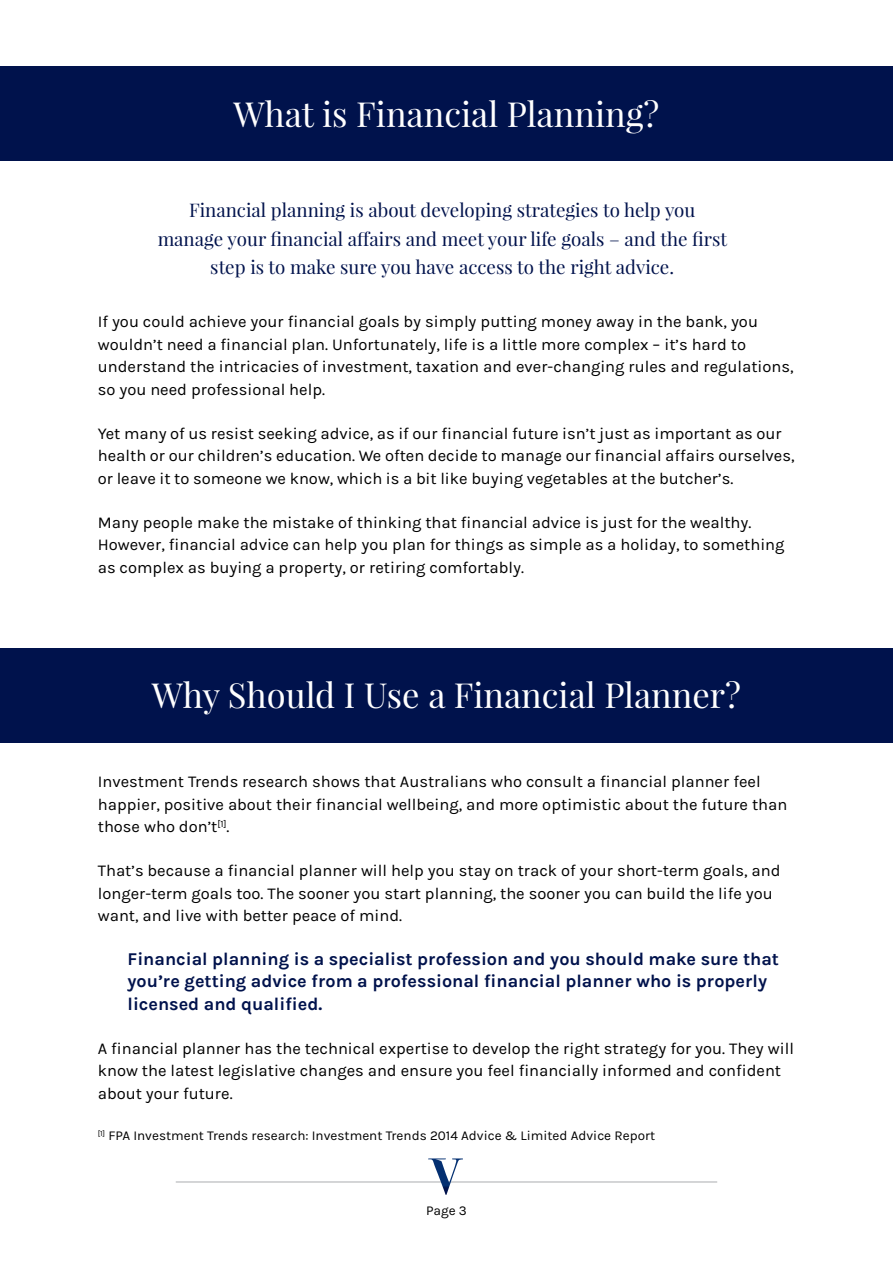
<style>
.page{position:relative;width:893px;height:1263px;background:#fff}
.page>*{position:absolute;margin:0;border:0;box-sizing:border-box;transform-origin:0 0}
.t1{font:34.5px "Playfair Display";color:#fff}
.t2{font:18.75px/28.5px "Playfair Display";color:#00124c;text-align:center}
.t3{font:700 18px/22.5px "Karla";color:#00124c}
.t4{font:16.5px/22.5px "Karla";color:#000}
.t5{font:13.5px "Karla";color:#000}
</style>
<div class="page">
<hr style="left:176px;top:1181px;width:541px;height:2px;background:#c7c8ca">
<svg style="left:428px;top:1158px;width:35px;height:37px"></svg>
<div style="left:0;top:66px;width:893px;height:95px;background:#00124c"></div>
<div style="left:0;top:648px;width:893px;height:94px;background:#00124c"></div>
<h1 class="t1" style="left:233px;top:92px;width:427px">What is Financial Planning?</h1>
<p class="t2" style="left:158px;top:196px;width:571px">Financial planning is about developing strategies to help you manage your financial affairs and meet your life goals – and the first step is to make sure you have access to the right advice.</p>
<p class="t4" style="left:98px;top:311px;width:697px">If you could achieve your financial goals by simply putting money away in the bank, you wouldn’t need a financial plan. Unfortunately, life is a little more complex – it’s hard to understand the intricacies of investment, taxation and ever-changing rules and regulations, so you need professional help.</p>
<p class="t4" style="left:98px;top:422px;width:698px">Yet many of us resist seeking advice, as if our financial future isn’t just as important as our health or our children’s education. We often decide to manage our financial affairs ourselves, or leave it to someone we know, which is a bit like buying vegetables at the butcher’s.</p>
<p class="t4" style="left:98px;top:511px;width:688px">Many people make the mistake of thinking that financial advice is just for the wealthy.<br>However, financial advice can help you plan for things as simple as a holiday, to something as complex as buying a property, or retiring comfortably.</p>
<h1 class="t1" style="left:152px;top:673px;width:591px">Why Should I Use a Financial Planner?</h1>
<p class="t4" style="left:98px;top:771px;width:691px">Investment Trends research shows that Australians who consult a financial planner feel happier, positive about their financial wellbeing, and more optimistic about the future than those who don’t<sup>[1]</sup>.</p>
<p class="t4" style="left:98px;top:859px;width:684px">That’s because a financial planner will help you stay on track of your short-term goals, and longer-term goals too. The sooner you start planning, the sooner you can build the life you want, and live with better peace of mind.</p>
<p class="t3" style="left:128px;top:947px;width:653px">Financial planning is a specialist profession and you should make sure that you’re getting advice from a professional financial planner who is properly licensed and qualified.</p>
<p class="t4" style="left:98px;top:1037px;width:698px">A financial planner has the technical expertise to develop the right strategy for you. They will know the latest legislative changes and ensure you feel financially informed and confident about your future.</p>
<p class="t5" style="left:98px;top:1128px;width:559px"><sup>[1]</sup> FPA Investment Trends research: Investment Trends 2014 Advice &amp; Limited Advice Report</p>
<p class="t5" style="left:426px;top:1203px;width:42px">Page 3</p>
</div>
